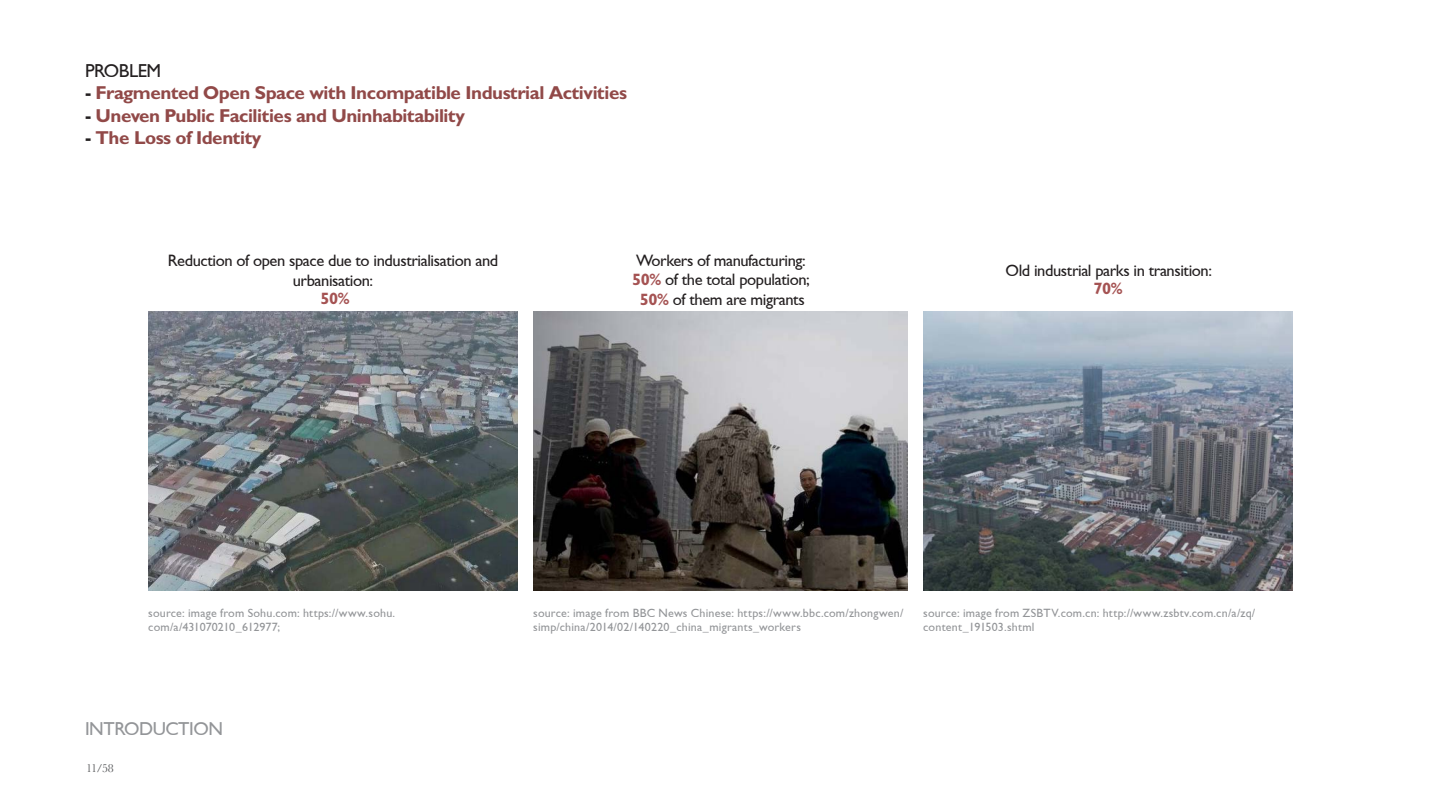
<style>
.page{position:relative;width:1441px;height:810px;background:#fff}
.page>*{position:absolute;margin:0;border:0;box-sizing:border-box;transform-origin:0 0}
.t1{font:700 18.75px "Gill Sans";letter-spacing:-.025em;color:#914948}
.t2{font:18.75px "Gill Sans";letter-spacing:-.025em;color:#939598}
.t3{font:18.75px "Gill Sans";letter-spacing:-.025em;color:#231f20}
.t4{font:16.5px/19.8px "Gill Sans";letter-spacing:-.025em;color:#231f20;text-align:center}
.t5{font:700 16.5px "Gill Sans";color:#a55353}
.t6{font:12px/13.5px "Gill Sans";letter-spacing:.015em;color:#939598}
.t7{font:12px "Baskerville";color:#57585a}
.s1{color:#231f20}
.s2{font-weight:700;color:#a55353}
</style>
<div class="page">
<img style="left:148px;top:312px;width:369px;height:279px">
<img style="left:533px;top:312px;width:374px;height:279px">
<img style="left:923px;top:312px;width:369px;height:279px">
<h1 class="t3" style="left:85px;top:60px;width:78px">PROBLEM</h1>
<h1 class="t1" style="left:85px;top:81px;width:543px"><span class="s1">-</span> Fragmented Open Space with Incompatible Industrial Activities</h1>
<h1 class="t1" style="left:85px;top:104px;width:381px"><span class="s1">-</span> Uneven Public Facilities and Uninhabitability</h1>
<h1 class="t1" style="left:85px;top:126px;width:178px"><span class="s1">-</span> The Loss of Identity</h1>
<h2 class="t4" style="left:168px;top:251px;width:332px">Reduction of open space due to industrialisation and urbanisation:</h2>
<h2 class="t5" style="left:320px;top:288px;width:31px">50%</h2>
<h2 class="t4" style="left:632px;top:250px;width:179px">Workers of manufacturing:<br><span class="s2">50%</span> of the total population;<br><span class="s2">50%</span> of them are migrants</h2>
<h2 class="t4" style="left:1005px;top:261px;width:208px">Old industrial parks in transition:</h2>
<h2 class="t5" style="left:1093px;top:279px;width:31px">70%</h2>
<p class="t6" style="left:148px;top:607px;width:248px">source: image from Sohu.com: https://www.sohu. com/a/431070210_612977;</p>
<p class="t6" style="left:533px;top:607px;width:371px">source: image from BBC News Chinese: https://www.bbc.com/zhongwen/ simp/china/2014/02/140220_china_migrants_workers</p>
<p class="t6" style="left:923px;top:607px;width:333px">source: image from ZSBTV.com.cn: http://www.zsbtv.com.cn/a/zq/ content_191503.shtml</p>
<h1 class="t2" style="left:85px;top:718px;width:139px">INTRODUCTION</h1>
<p class="t7" style="left:86px;top:760px;width:29px">11/58</p>
</div>
